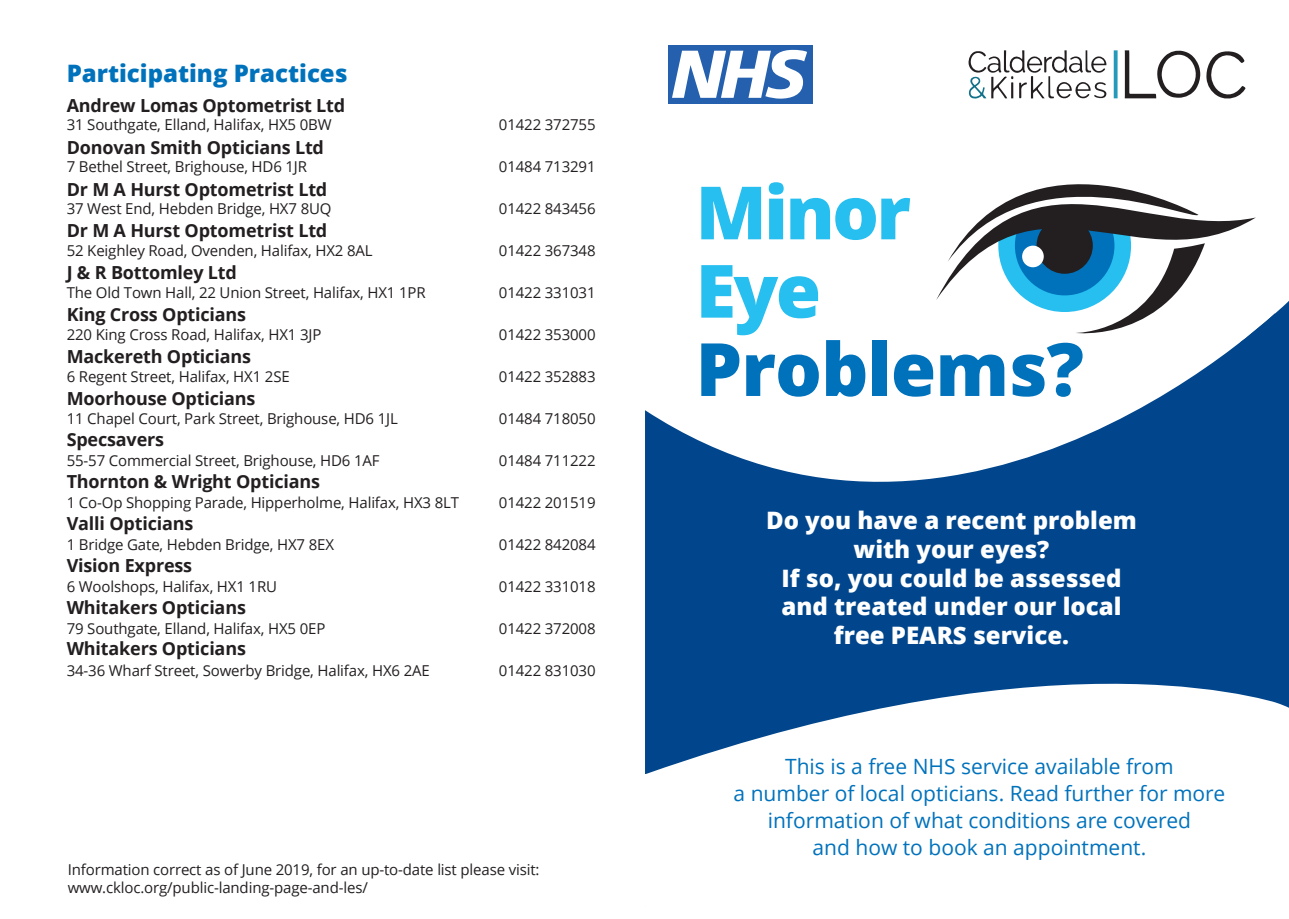
<style>
.page{position:relative;width:1289px;height:919px;background:#fff}
.page>*{position:absolute;margin:0;border:0;box-sizing:border-box;transform-origin:0 0}
.t1{font:800 73.5px "Open Sans";letter-spacing:-.01em;color:#0072bc}
.t2{font:800 73.5px/78.3px "Open Sans";letter-spacing:-.035em;color:#26bff0}
.t3{font:800 24px/28.8px "Open Sans";color:#fff;text-align:center}
.t4{font:800 24px "Open Sans";color:#0072bc}
.t5{font:21px/27px "Open Sans";color:#0072bc;text-align:center}
.t6{font:700 18px "Open Sans";letter-spacing:-.01em;color:#231f20}
.t7{font:15px/18px "Open Sans";letter-spacing:-.01em;color:#231f20}
</style>
<div class="page">
<svg style="left:645px;top:410px;width:291px;height:213px;fill:#01468c"></svg>
<svg style="left:645px;top:623px;width:291px;height:151px;fill:#01468c"></svg>
<svg style="left:936px;top:184px;width:352px;height:523px"></svg>
<div style="left:668px;top:45px;width:144px;height:59px;background:#2460ad"></div>
<svg style="left:672px;top:50px;width:135px;height:49px"></svg>
<svg style="left:1113px;top:50px;width:4px;height:48px"></svg>
<svg style="left:968px;top:50px;width:139px;height:49px"></svg>
<svg style="left:1124px;top:50px;width:121px;height:49px"></svg>
<h2 class="t4" style="left:67px;top:55px;width:282px">Participating Practices</h2>
<p class="t6" style="left:67px;top:93px;width:280px">Andrew Lomas Optometrist Ltd</p>
<p class="t6" style="left:67px;top:134px;width:259px">Donovan Smith Opticians Ltd</p>
<p class="t6" style="left:67px;top:176px;width:262px">Dr M A Hurst Optometrist Ltd</p>
<p class="t6" style="left:67px;top:218px;width:262px">Dr M A Hurst Optometrist Ltd</p>
<p class="t7" style="left:67px;top:115px;width:266px">31 Southgate, Elland, Halifax, HX5 0BW</p>
<p class="t7" style="left:499px;top:115px;width:98px">01422 372755</p>
<p class="t7" style="left:67px;top:157px;width:242px">7 Bethel Street, Brighouse, HD6 1JR</p>
<p class="t7" style="left:499px;top:157px;width:98px">01484 713291</p>
<p class="t7" style="left:67px;top:199px;width:266px">37 West End, Hebden Bridge, HX7 8UQ</p>
<p class="t7" style="left:499px;top:199px;width:98px">01422 843456</p>
<p class="t7" style="left:67px;top:241px;width:307px">52 Keighley Road, Ovenden, Halifax, HX2 8AL</p>
<p class="t7" style="left:499px;top:241px;width:98px">01422 367348</p>
<p class="t6" style="left:67px;top:260px;width:172px">J &amp; R Bottomley Ltd</p>
<p class="t7" style="left:67px;top:283px;width:360px">The Old Town Hall, 22 Union Street, Halifax, HX1 1PR</p>
<p class="t7" style="left:499px;top:283px;width:98px">01422 331031</p>
<p class="t7" style="left:67px;top:325px;width:256px">220 King Cross Road, Halifax, HX1 3JP</p>
<p class="t7" style="left:499px;top:325px;width:98px">01422 353000</p>
<p class="t7" style="left:67px;top:367px;width:224px">6 Regent Street, Halifax, HX1 2SE</p>
<p class="t7" style="left:499px;top:367px;width:98px">01422 352883</p>
<p class="t7" style="left:67px;top:409px;width:333px">11 Chapel Court, Park Street, Brighouse, HD6 1JL</p>
<p class="t7" style="left:499px;top:409px;width:98px">01484 718050</p>
<p class="t7" style="left:67px;top:451px;width:314px">55-57 Commercial Street, Brighouse, HD6 1AF</p>
<p class="t7" style="left:499px;top:451px;width:98px">01484 711222</p>
<p class="t6" style="left:67px;top:302px;width:181px">King Cross Opticians</p>
<p class="t6" style="left:67px;top:343px;width:186px">Mackereth Opticians</p>
<p class="t6" style="left:67px;top:385px;width:190px">Moorhouse Opticians</p>
<p class="t6" style="left:67px;top:427px;width:99px">Specsavers</p>
<p class="t6" style="left:67px;top:469px;width:255px">Thornton &amp; Wright Opticians</p>
<p class="t7" style="left:67px;top:493px;width:394px">1 Co-Op Shopping Parade, Hipperholme, Halifax, HX3 8LT</p>
<p class="t7" style="left:499px;top:493px;width:98px">01422 201519</p>
<p class="t7" style="left:67px;top:535px;width:269px">1 Bridge Gate, Hebden Bridge, HX7 8EX</p>
<p class="t7" style="left:499px;top:535px;width:98px">01422 842084</p>
<p class="t7" style="left:67px;top:577px;width:212px">6 Woolshops, Halifax, HX1 1RU</p>
<p class="t7" style="left:499px;top:577px;width:98px">01422 331018</p>
<p class="t7" style="left:67px;top:619px;width:260px">79 Southgate, Elland, Halifax, HX5 0EP</p>
<p class="t7" style="left:499px;top:619px;width:98px">01422 372008</p>
<p class="t7" style="left:67px;top:661px;width:364px">34-36 Wharf Street, Sowerby Bridge, Halifax, HX6 2AE</p>
<p class="t7" style="left:499px;top:661px;width:98px">01422 831030</p>
<p class="t6" style="left:67px;top:511px;width:128px">Valli Opticians</p>
<p class="t6" style="left:67px;top:552px;width:127px">Vision Express</p>
<p class="t6" style="left:67px;top:594px;width:181px">Whitakers Opticians</p>
<p class="t6" style="left:67px;top:636px;width:181px">Whitakers Opticians</p>
<p class="t7" style="left:68px;top:860px;width:473px">Information correct as of June 2019, for an up-to-date list please visit: www.ckloc.org/public-landing-page-and-les/</p>
<h1 class="t2" style="left:695px;top:169px;width:217px">Minor<br>Eye</h1>
<h1 class="t1" style="left:695px;top:313px;width:390px">Problems?</h1>
<h2 class="t3" style="left:766px;top:504px;width:372px">Do you have a recent problem with your eyes?<br>If so, you could be assessed and treated under our local free PEARS service.</h2>
<h3 class="t5" style="left:733px;top:752px;width:493px">This is a free NHS service available from<br>a number of local opticians. Read further for more information of what conditions are covered<br>and how to book an appointment.</h3>
</div>
